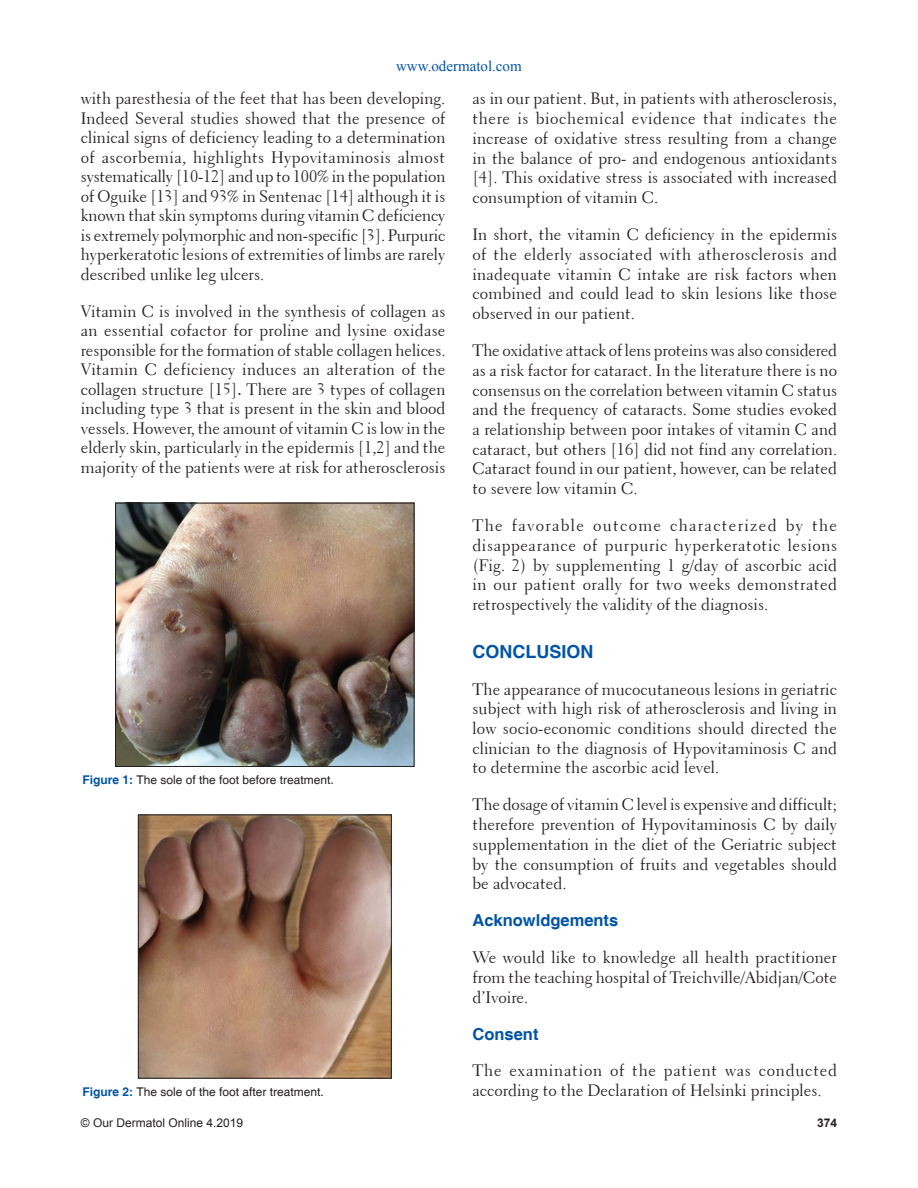
<style>
.page{position:relative;width:918px;height:1188px;background:#fff}
.page>*{position:absolute;margin:0;border:0;box-sizing:border-box;transform-origin:0 0}
.t1{font:700 18px "Helvetica";color:#0154a6}
.t2{font:16.5px/19.8px "Transitional 521 BT Roman A";color:#231f20;text-align:justify}
.t3{font:700 16.5px "Helvetica";color:#0154a6}
.t4{font:15px "Times New Roman";color:#0154a6}
.t5{font:12px "Helvetica";color:#231f20}
.t6{font:12px "Arial";color:#231f20}
.t7{font:700 12px "Arial";color:#231f20}
.s1{font-family:"Transitional 521 BT Bold A"}
.s2{font-weight:700;color:#0154a6}
</style>
<div class="page">
<img style="left:117px;top:505px;width:295px;height:260px">
<div style="left:115px;top:503px;width:299px;height:264px;border:1px solid #231f20"></div>
<img style="left:140px;top:817px;width:250px;height:259px">
<div style="left:138px;top:815px;width:254px;height:263px;border:1px solid #231f20"></div>
<p class="t4" style="left:396px;top:58px;width:127px">www.odermatol.com</p>
<p class="t2" style="left:81px;top:89px;width:366px">with paresthesia of the feet that has been developing.<br>Indeed Several studies showed that the presence of clinical signs of deficiency leading to a determination of ascorbemia, highlights Hypovitaminosis almost systematically [10-12] and up to 100% in the population of Oguike [13] and 93% in Sentenac [14] although it is known that skin symptoms during vitamin C deficiency is extremely polymorphic and non-specific [3]. Purpuric hyperkeratotic lesions of extremities of limbs are rarely described unlike leg ulcers.</p>
<p class="t2" style="left:81px;top:301px;width:366px">Vitamin C is involved in the synthesis of collagen as an essential cofactor for proline and lysine oxidase responsible for the formation of stable collagen helices.<br>Vitamin C deficiency induces an alteration of the collagen structure [15]<span class="s1">.</span> There are 3 types of collagen including type 3 that is present in the skin and blood vessels. However, the amount of vitamin C is low in the elderly skin, particularly in the epidermis [1,2] and the majority of the patients were at risk for atherosclerosis</p>
<p class="t5" style="left:82px;top:773px;width:253px"><span class="s2">Figure 1:</span> The sole of the foot before treatment.</p>
<p class="t5" style="left:82px;top:1085px;width:243px"><span class="s2">Figure 2:</span> The sole of the foot after treatment.</p>
<p class="t2" style="left:473px;top:89px;width:366px">as in our patient. But, in patients with atherosclerosis, there is biochemical evidence that indicates the increase of oxidative stress resulting from a change in the balance of pro- and endogenous antioxidants [4]. This oxidative stress is associated with increased consumption of vitamin C.</p>
<p class="t2" style="left:473px;top:225px;width:366px">In short, the vitamin C deficiency in the epidermis of the elderly associated with atherosclerosis and inadequate vitamin C intake are risk factors when combined and could lead to skin lesions like those observed in our patient.</p>
<p class="t2" style="left:473px;top:341px;width:366px">The oxidative attack of lens proteins was also considered as a risk factor for cataract. In the literature there is no consensus on the correlation between vitamin C status and the frequency of cataracts. Some studies evoked a relationship between poor intakes of vitamin C and cataract, but others [16] did not find any correlation.<br>Cataract found in our patient, however, can be related to severe low vitamin C.</p>
<p class="t2" style="left:473px;top:516px;width:366px">The favorable outcome characterized by the disappearance of purpuric hyperkeratotic lesions (Fig. 2) by supplementing 1 g/day of ascorbic acid in our patient orally for two weeks demonstrated retrospectively the validity of the diagnosis.</p>
<p class="t1" style="left:472px;top:641px;width:122px">CONCLUSION</p>
<p class="t2" style="left:472px;top:679px;width:366px">The appearance of mucocutaneous lesions in geriatric subject with high risk of atherosclerosis and living in low socio-economic conditions should directed the clinician to the diagnosis of Hypovitaminosis C and to determine the ascorbic acid level.</p>
<p class="t2" style="left:472px;top:795px;width:366px">The dosage of vitamin C level is expensive and difficult; therefore prevention of Hypovitaminosis C by daily supplementation in the diet of the Geriatric subject by the consumption of fruits and vegetables should be advocated.</p>
<p class="t3" style="left:472px;top:911px;width:147px">Acknowldgements</p>
<p class="t2" style="left:472px;top:948px;width:366px">We would like to knowledge all health practitioner from the teaching hospital of Treichville/Abidjan/Cote d’Ivoire.</p>
<p class="t3" style="left:472px;top:1024px;width:67px">Consent</p>
<p class="t2" style="left:472px;top:1061px;width:366px">The exam ination of the patient was conducted according to the Declaration of Helsinki principles.</p>
<p class="t6" style="left:81px;top:1116px;width:164px">© Our Dermatol Online 4.2019</p>
<p class="t7" style="left:817px;top:1116px;width:22px">374</p>
</div>
